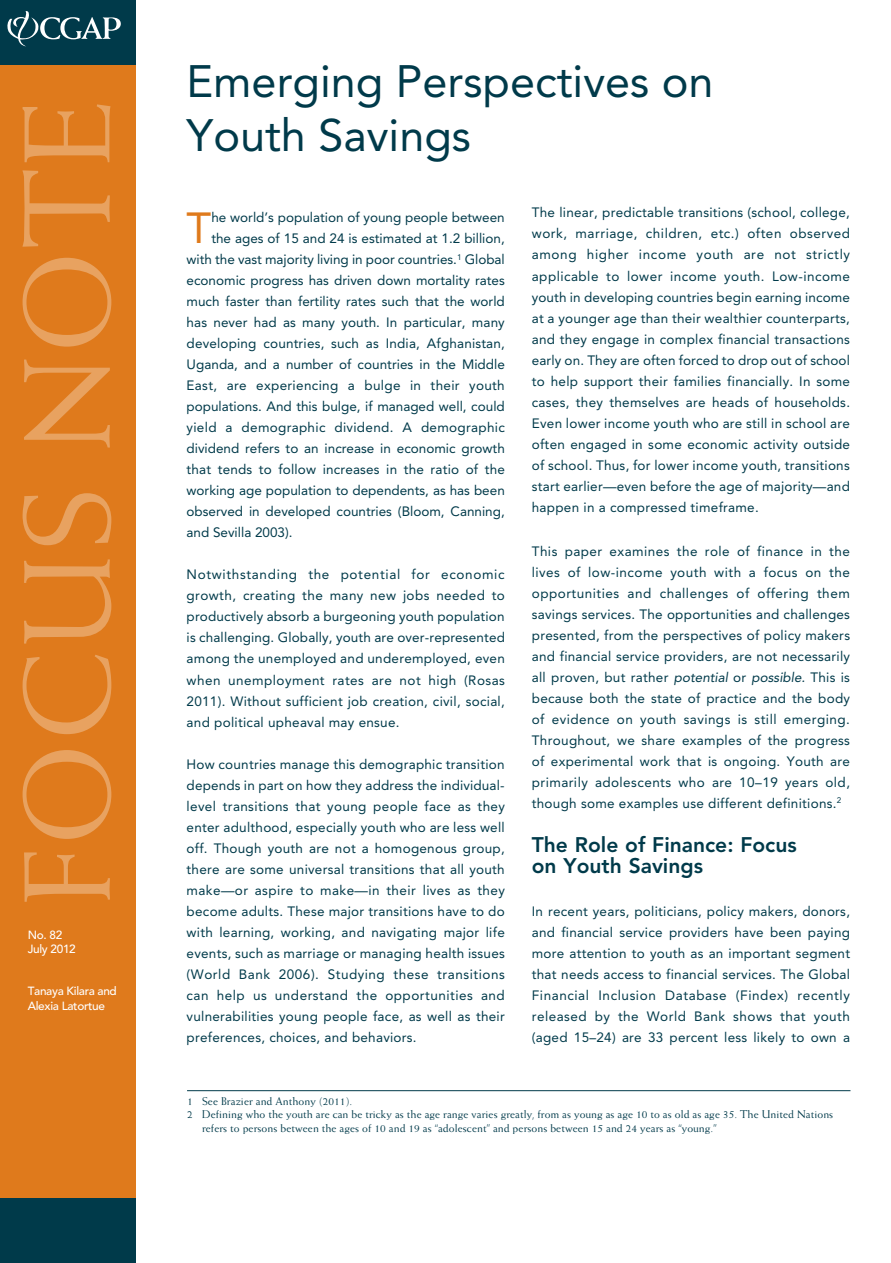
<style>
.page{position:relative;width:891px;height:1263px;background:#fff}
.page>*{position:absolute;margin:0;border:0;box-sizing:border-box;transform-origin:0 0}
.t1{font:123px "Weiss";letter-spacing:.02em;color:#e8a260}
.t2{font:45px/54px "Avenir";color:#003a4a}
.t3{font:43.2px "Avenir";color:#df7a1c}
.t4{font:800 21px/21px "Avenir";color:#003a4a}
.t5{font:13.5px/21px "Avenir";letter-spacing:.01em;color:#003a4a;text-align:justify}
.t6{font:500 11.85px/14.1px "Avenir";letter-spacing:-.025em;color:#fff}
.t7{font:11.25px "Weiss";letter-spacing:.01em;color:#003a4a}
.s1{font-style:italic}
</style>
<div class="page">
<div style="left:0;top:0;width:135px;height:1262px;background:#df7a1c"></div>
<hr style="left:187px;top:1090px;width:663px;height:1px;background:#003a4a">
<div style="left:0;top:0;width:135px;height:64px;background:#003a4a"></div>
<div style="left:0;top:1198px;width:135px;height:64px;background:#003a4a"></div>
<svg style="left:7px;top:11px;width:114px;height:35px"></svg>
<h1 class="t1" style="left:-4px;top:905px;width:806px;rotate:-90deg">focus note</h1>
<p class="t6" style="left:28px;top:927px;width:50px">No. 82<br>July 2012</p>
<p class="t6" style="left:28px;top:984px;width:91px">Tanaya Kilara and<br>Alexia Latortue</p>
<h2 class="t2" style="left:187px;top:55px;width:528px">Emerging Perspectives on<br>Youth Savings</h2>
<h3 class="t3" style="left:187px;top:203px;width:26px">T</h3>
<p class="t5" style="left:211px;top:207px;width:295px">he world’s population of young people between</p>
<p class="t5" style="left:211px;top:228px;width:295px">the ages of 15 and 24 is estimated at 1.2 billion,</p>
<p class="t5" style="left:187px;top:249px;width:320px">with the vast majority living in poor countries.<sup>1</sup> Global</p>
<p class="t5" style="left:187px;top:270px;width:320px">economic progress has driven down mortality rates</p>
<p class="t5" style="left:187px;top:291px;width:320px">much faster than fertility rates such that the world</p>
<p class="t5" style="left:187px;top:312px;width:320px">has never had as many youth. In particular, many</p>
<p class="t5" style="left:187px;top:333px;width:320px">developing countries, such as India, Afghanistan,</p>
<p class="t5" style="left:187px;top:354px;width:320px">Uganda, and a number of countries in the Middle</p>
<p class="t5" style="left:187px;top:375px;width:320px">East, are experiencing a bulge in their youth</p>
<p class="t5" style="left:187px;top:396px;width:320px">populations. And this bulge, if managed well, could</p>
<p class="t5" style="left:187px;top:417px;width:320px">yield a demographic dividend. A demographic</p>
<p class="t5" style="left:187px;top:438px;width:320px">dividend refers to an increase in economic growth</p>
<p class="t5" style="left:187px;top:459px;width:320px">that tends to follow increases in the ratio of the</p>
<p class="t5" style="left:187px;top:480px;width:320px">working age population to dependents, as has been</p>
<p class="t5" style="left:187px;top:501px;width:320px">observed in developed countries (Bloom, Canning,</p>
<p class="t5" style="left:187px;top:522px;width:108px">and Sevilla 2003).</p>
<p class="t5" style="left:187px;top:564px;width:320px">Notwithstanding the potential for economic growth, creating the many new jobs needed to productively absorb a burgeoning youth population is challenging. Globally, youth are over-represented among the unemployed and underemployed, even when unemployment rates are not high (Rosas 2011). Without sufficient job creation, civil, social, and political upheaval may ensue.</p>
<p class="t5" style="left:187px;top:753px;width:320px">How countries manage this demographic transition depends in part on how they address the individual&shy;level transitions that young people face as they enter adulthood, especially youth who are less well off. Though youth are not a homogenous group, there are some universal transitions that all youth make—or aspire to make—in their lives as they become adults. These major transitions have to do with learning, working, and navigating major life events, such as marriage or managing health issues (World Bank 2006). Studying these transitions can help us understand the opportunities and vulnerabilities young people face, as well as their preferences, choices, and behaviors.</p>
<p class="t5" style="left:532px;top:202px;width:320px">The linear, predictable transitions (school, college, work, marriage, children, etc.) often observed among higher income youth are not strictly applicable to lower income youth. Low-income youth in developing countries begin earning income at a younger age than their wealthier counterparts, and they engage in complex financial transactions early on. They are often forced to drop out of school to help support their families financially. In some cases, they themselves are heads of households.<br>Even lower income youth who are still in school are often engaged in some economic activity outside of school. Thus, for lower income youth, transitions start earlier—even before the age of majority—and happen in a compressed timeframe.</p>
<p class="t5" style="left:532px;top:540px;width:320px">This paper examines the role of finance in the lives of low-income youth with a focus on the opportunities and challenges of offering them savings services. The opportunities and challenges presented, from the perspectives of policy makers and financial service providers, are not necessarily all proven, but rather <span class="s1">potential</span> or <span class="s1">possible.</span> This is because both the state of practice and the body of evidence on youth savings is still emerging.<br>Throughout, we share examples of the progress of experimental work that is ongoing. Youth are primarily adolescents who are 10–19 years old, though some examples use different definitions.<sup>2</sup></p>
<h3 class="t4" style="left:532px;top:834px;width:266px">The Role of Finance: Focus on Youth Savings</h3>
<p class="t5" style="left:532px;top:900px;width:320px">In recent years, politicians, policy makers, donors, and financial service providers have been paying more attention to youth as an important segment that needs access to financial services. The Global Financial Inclusion Database (Findex) recently released by the World Bank shows that youth (aged 15–24) are 33 percent less likely to own a</p>
<p class="t7" style="left:187px;top:1094px;width:167px">1 See Brazier and Anthony (2011).</p>
<p class="t7" style="left:187px;top:1107px;width:648px">2 Defining who the youth are can be tricky as the age range varies greatly, from as young as age 10 to as old as age 35. The United Nations</p>
<p class="t7" style="left:202px;top:1121px;width:516px">refers to persons between the ages of 10 and 19 as “adolescent” and persons between 15 and 24 years as “young.”</p>
</div>
